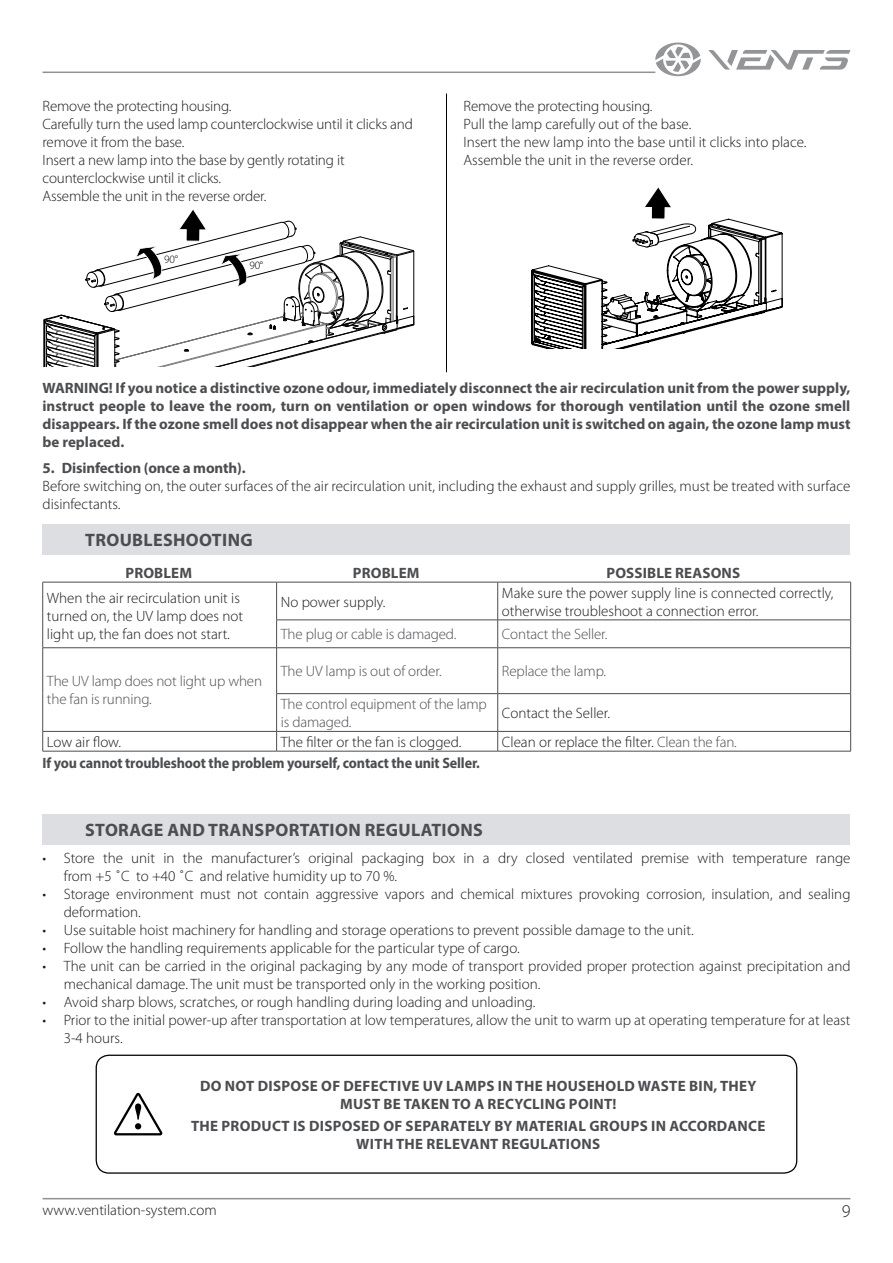
<style>
.page{position:relative;width:893px;height:1263px;background:#fff}
.page>*{position:absolute;margin:0;border:0;box-sizing:border-box;transform-origin:0 0}
.t1{font:700 18px "Myriad Pro";letter-spacing:.02em;color:#4b4d50}
.t2{font:300 18px "Myriad Pro";color:#1a1a19}
.t3{font:300 15px/18px "Myriad Pro";color:#1a1a19}
.t4{font:700 15px/18px "Myriad Pro";letter-spacing:.01em;color:#4b4d50;text-align:center}
.t5{font:300 15px/18px "Myriad Pro";letter-spacing:-.01em;color:#4b4d50}
.t6{font:700 15px "Myriad Pro";letter-spacing:-.01em;color:#4b4d50;scale:.94 1}
.t7{font:700 15px "Myriad Pro";letter-spacing:-.01em;color:#4b4d50}
.t8{font:300 11.25px "Myriad Pro";color:#000}
.s1{color:#4b4d50}
</style>
<div class="page">
<hr style="left:43px;top:1198px;width:807px;height:1px;background:#8e9196">
<hr style="left:43px;top:72px;width:612px;height:1px;background:#8e9196">
<svg style="left:708px;top:50px;width:142px;height:20px"></svg>
<svg style="left:655px;top:43px;width:46px;height:33px"></svg>
<div style="left:43px;top:524px;width:807px;height:31px;background:#dcdee1"></div>
<div style="left:43px;top:814px;width:807px;height:31px;background:#dcdee1"></div>
<hr style="left:43px;top:582px;width:234px;height:1px;background:#4b4d50">
<hr style="left:42px;top:582px;width:1px;height:38px;background:#4b4d50">
<svg style="left:42px;top:620px;width:1px;height:27px"></svg>
<hr style="left:42px;top:648px;width:1px;height:46px;background:#4b4d50">
<hr style="left:42px;top:694px;width:1px;height:37px;background:#4b4d50">
<hr style="left:277px;top:582px;width:221px;height:1px;background:#4b4d50">
<hr style="left:276px;top:582px;width:1px;height:38px;background:#4b4d50">
<hr style="left:498px;top:582px;width:353px;height:1px;background:#4b4d50">
<hr style="left:497px;top:582px;width:1px;height:38px;background:#4b4d50">
<hr style="left:850px;top:582px;width:1px;height:38px;background:#4b4d50">
<svg style="left:276px;top:621px;width:1px;height:26px"></svg>
<svg style="left:497px;top:621px;width:1px;height:26px"></svg>
<svg style="left:850px;top:621px;width:1px;height:26px"></svg>
<hr style="left:276px;top:648px;width:1px;height:45px;background:#4b4d50">
<hr style="left:497px;top:648px;width:1px;height:45px;background:#4b4d50">
<hr style="left:850px;top:648px;width:1px;height:45px;background:#4b4d50">
<hr style="left:276px;top:620px;width:222px;height:1px;background:#4b4d50">
<hr style="left:498px;top:620px;width:353px;height:1px;background:#4b4d50">
<hr style="left:43px;top:647px;width:234px;height:1px;background:#4b4d50">
<hr style="left:277px;top:647px;width:221px;height:1px;background:#4b4d50">
<hr style="left:498px;top:647px;width:353px;height:1px;background:#4b4d50">
<hr style="left:276px;top:693px;width:222px;height:1px;background:#4b4d50">
<hr style="left:276px;top:694px;width:1px;height:37px;background:#4b4d50">
<hr style="left:498px;top:693px;width:353px;height:1px;background:#4b4d50">
<hr style="left:497px;top:694px;width:1px;height:37px;background:#4b4d50">
<hr style="left:850px;top:694px;width:1px;height:37px;background:#4b4d50">
<hr style="left:43px;top:731px;width:234px;height:1px;background:#4b4d50">
<svg style="left:42px;top:732px;width:1px;height:19px"></svg>
<hr style="left:277px;top:731px;width:221px;height:1px;background:#4b4d50">
<svg style="left:276px;top:732px;width:1px;height:19px"></svg>
<hr style="left:498px;top:731px;width:353px;height:1px;background:#4b4d50">
<svg style="left:497px;top:732px;width:1px;height:19px"></svg>
<svg style="left:850px;top:732px;width:1px;height:19px"></svg>
<hr style="left:43px;top:751px;width:234px;height:1px;background:#4b4d50">
<hr style="left:277px;top:751px;width:221px;height:1px;background:#4b4d50">
<hr style="left:498px;top:751px;width:353px;height:1px;background:#4b4d50">
<div style="left:96px;top:1054px;width:701px;height:120px;border:1px solid #000;border-radius:13px"></div>
<svg style="left:114px;top:1093px;width:48px;height:42px"></svg>
<hr style="left:446px;top:94px;width:1px;height:278px;background:#000">
<svg style="left:43px;top:209px;width:371px;height:158px"></svg>
<svg style="left:531px;top:187px;width:252px;height:162px"></svg>
<p class="t3" style="left:43px;top:97px;width:372px">Remove the protecting housing.<br>Carefully turn the used lamp counterclockwise until it clicks and remove it from the base.<br>Insert a new lamp into the base by gently rotating it counterclockwise until it clicks.<br>Assemble the unit in the reverse order.</p>
<p class="t8" style="left:164px;top:253px;width:15px">90°</p>
<p class="t8" style="left:249px;top:259px;width:15px">90°</p>
<p class="t3" style="left:463px;top:97px;width:344px">Remove the protecting housing.<br>Pull the lamp carefully out of the base.<br>Insert the new lamp into the base until it clicks into place.<br>Assemble the unit in the reverse order.</p>
<p class="t4" style="left:43px;top:378px;width:809px;text-align:justify">WARNING! If you notice a distinctive ozone odour, immediately disconnect the air recirculation unit from the power supply, instruct people to leave the room, turn on ventilation or open windows for thorough ventilation until the ozone smell disappears. If the ozone smell does not disappear when the air recirculation unit is switched on again, the ozone lamp must be replaced.</p>
<p class="t7" style="left:43px;top:458px;width:205px">5. Disinfection (once a month).</p>
<p class="t3" style="left:43px;top:478px;width:809px">Before switching on, the outer surfaces of the air recirculation unit, including the exhaust and supply grilles, must be treated with surface disinfectants.</p>
<p class="t1" style="left:85px;top:528px;width:169px">TROUBLESHOOTING</p>
<p class="t4" style="left:125px;top:563px;width:68px">PROBLEM</p>
<p class="t4" style="left:353px;top:563px;width:68px">PROBLEM</p>
<p class="t4" style="left:606px;top:563px;width:135px">POSSIBLE REASONS</p>
<p class="t3" style="left:47px;top:589px;width:198px">When the air recirculation unit is turned on, the UV lamp does not light up, the fan does not start.</p>
<p class="t3" style="left:281px;top:593px;width:106px">No power supply.</p>
<p class="t3" style="left:502px;top:584px;width:333px">Make sure the power supply line is connected correctly, otherwise troubleshoot a connection error.</p>
<p class="t5" style="left:281px;top:626px;width:177px">The plug or cable is damaged.</p>
<p class="t5" style="left:502px;top:626px;width:107px">Contact the Seller.</p>
<p class="t5" style="left:47px;top:672px;width:217px">The UV lamp does not light up when the fan is running.</p>
<p class="t5" style="left:281px;top:663px;width:162px">The UV lamp is out of order.</p>
<p class="t5" style="left:502px;top:663px;width:106px">Replace the lamp.</p>
<p class="t5" style="left:281px;top:695px;width:208px">The control equipment of the lamp is damaged.</p>
<p class="t3" style="left:502px;top:704px;width:110px">Contact the Seller.</p>
<p class="t3" style="left:47px;top:733px;width:76px">Low air flow.</p>
<p class="t3" style="left:281px;top:733px;width:182px">The filter or the fan is clogged.</p>
<p class="t3" style="left:502px;top:733px;width:236px">Clean or replace the filter. <span class="s1">Clean the fan.</span></p>
<p class="t6" style="left:43px;top:753px;width:467px">If you cannot troubleshoot the problem yourself, contact the unit Seller.</p>
<p class="t1" style="left:85px;top:818px;width:399px">STORAGE AND TRANSPORTATION REGULATIONS</p>
<p class="t3" style="left:64px;top:849px;width:788px;text-indent:-21px">• Store the unit in the manufacturer’s original packaging box in a dry closed ventilated premise with temperature range from +5 ˚С to +40 ˚С and relative humidity up to 70 %.</p>
<p class="t3" style="left:64px;top:885px;width:788px;text-indent:-21px">• Storage environment must not contain aggressive vapors and chemical mixtures provoking corrosion, insulation, and sealing deformation.</p>
<p class="t3" style="left:43px;top:921px;width:653px">• Use suitable hoist machinery for handling and storage operations to prevent possible damage to the unit.</p>
<p class="t3" style="left:43px;top:939px;width:479px">• Follow the handling requirements applicable for the particular type of cargo.</p>
<p class="t3" style="left:64px;top:957px;width:788px;text-indent:-21px">• The unit can be carried in the original packaging by any mode of transport provided proper protection against precipitation and mechanical damage. The unit must be transported only in the working position.</p>
<p class="t3" style="left:43px;top:993px;width:494px">• Avoid sharp blows, scratches, or rough handling during loading and unloading.</p>
<p class="t3" style="left:64px;top:1011px;width:788px;text-indent:-21px">• Prior to the initial power-up after transportation at low temperatures, allow the unit to warm up at operating temperature for at least<br>3-4 hours.</p>
<p class="t4" style="left:200px;top:1076px;width:558px">DO NOT DISPOSE OF DEFECTIVE UV LAMPS IN THE HOUSEHOLD WASTE BIN, THEY<br>MUST BE TAKEN TO A RECYCLING POINT!</p>
<p class="t4" style="left:191px;top:1116px;width:576px">THE PRODUCT IS DISPOSED OF SEPARATELY BY MATERIAL GROUPS IN ACCORDANCE<br>WITH THE RELEVANT REGULATIONS</p>
<p class="t3" style="left:43px;top:1201px;width:176px">www.ventilation-system.com</p>
<p class="t2" style="left:842px;top:1201px;width:10px">9</p>
</div>
